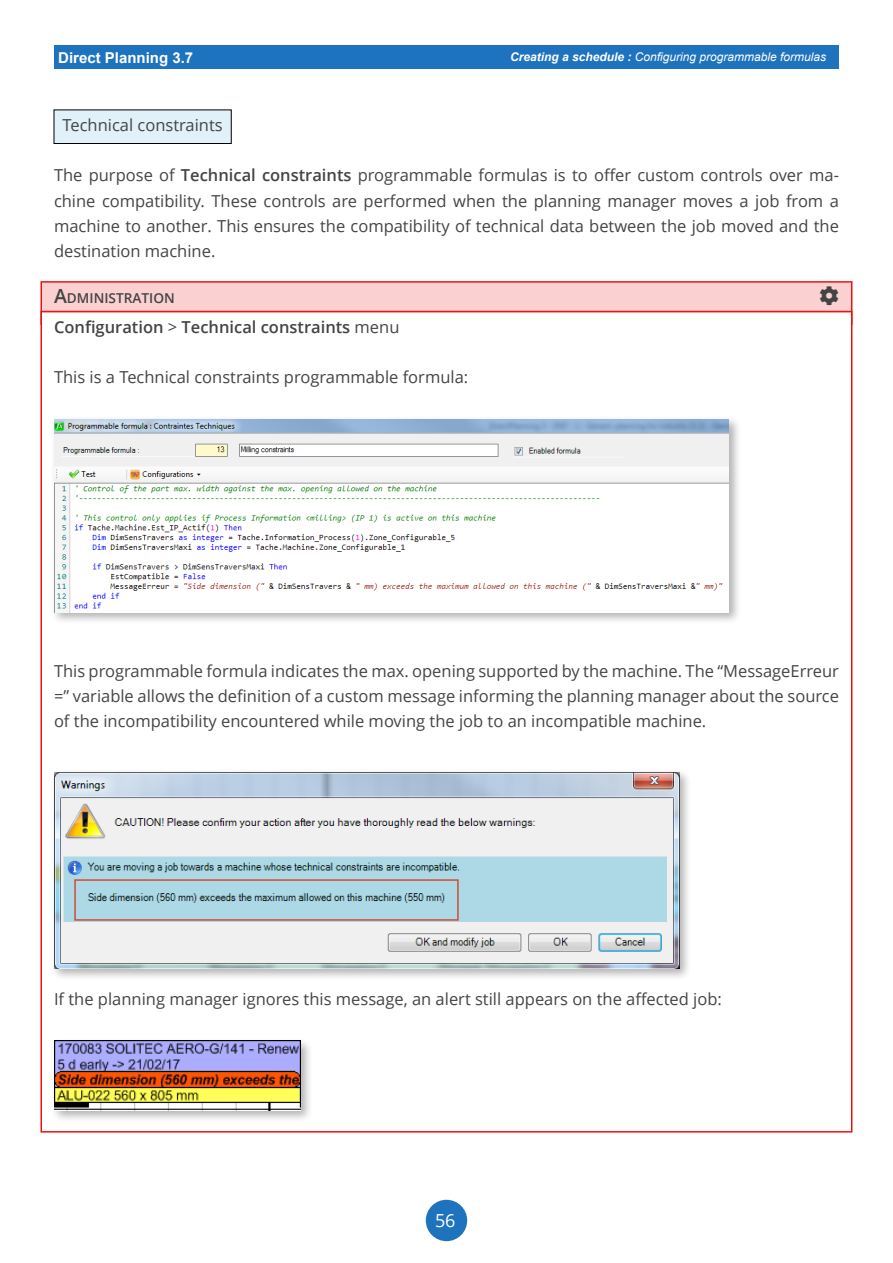
<style>
.page{position:relative;width:893px;height:1263px;background:#fff}
.page>*{position:absolute;margin:0;border:0;box-sizing:border-box;transform-origin:0 0}
.t1{font:18px "Open Sans";color:#fff}
.t2{font:16.5px/25.2px "Open Sans";color:#444;text-align:justify}
.t3{font:600 16.5px "Open Sans";color:#444}
.t4{font:700 15px "Arial";color:#fff}
.t5{font:600 13.65px "Open Sans";color:#444}
.t6{font:italic 12px "Arial";color:#fff}
.s1{font-weight:700}
.s2{font-weight:600}
.s3{font-size:19.5px}
.s4{font-weight:400}
</style>
<div class="page">
<div style="left:426px;top:1200px;width:41px;height:41px;background:#1e73be;border-radius:50%"></div>
<div style="left:54px;top:45px;width:785px;height:24px;background:#1e73be"></div>
<div style="left:54px;top:110px;width:177px;height:33px;background:#e0f1fa"></div>
<div style="left:54px;top:110px;width:177px;height:34px;border:1px solid #000"></div>
<div style="left:41px;top:282px;width:811px;height:30px;background:#fbd0d0"></div>
<div style="left:40px;top:281px;width:812px;height:45px;border:2px solid #eb1212"></div>
<div style="left:50px;top:416px;width:691px;height:209px;background:#000;opacity:.3"></div>
<img style="left:54px;top:419px;width:675px;height:193px">
<div style="left:50px;top:1037px;width:263px;height:86px;background:#000;opacity:.3"></div>
<img style="left:54px;top:1041px;width:246px;height:69px">
<div style="left:51px;top:769px;width:641px;height:212px;background:#000;opacity:.3"></div>
<img style="left:54px;top:772px;width:625px;height:197px">
<div style="left:74px;top:879px;width:385px;height:42px;border:2px solid #cf4d35"></div>
<p class="t4" style="left:58px;top:47px;width:137px">Direct Planning 3.7</p>
<p class="t6" style="left:510px;top:50px;width:318px"><span class="s1">Creating a schedule :</span> Configuring programmable formulas</p>
<p class="t2" style="left:63px;top:112px;width:162px">Technical constraints</p>
<p class="t2" style="left:54px;top:162px;width:786px">The purpose of <span class="s2">Technical constraints</span> programmable formulas is to offer custom controls over ma&shy;chine compatibility. These controls are performed when the planning manager moves a job from a machine to another. This ensures the compatibility of technical data between the job moved and the destination machine.</p>
<p class="t5" style="left:54px;top:289px;width:122px"><span class="s3">A</span>DMINISTRATION</p>
<p class="t3" style="left:54px;top:315px;width:347px">Configuration <span class="s4">&gt;</span> Technical constraints <span class="s4">menu</span></p>
<p class="t2" style="left:54px;top:364px;width:416px">This is a Technical constraints programmable formula:</p>
<p class="t2" style="left:54px;top:658px;width:786px">This programmable formula indicates the max. opening supported by the machine. The “MessageErreur =” variable allows the definition of a custom message informing the planning manager about the source of the incompatibility encountered while moving the job to an incompatible machine.</p>
<p class="t2" style="left:54px;top:985px;width:669px">If the planning manager ignores this message, an alert still appears on the affected job:</p>
<p class="t1" style="left:435px;top:1208px;width:22px">56</p>
</div>
